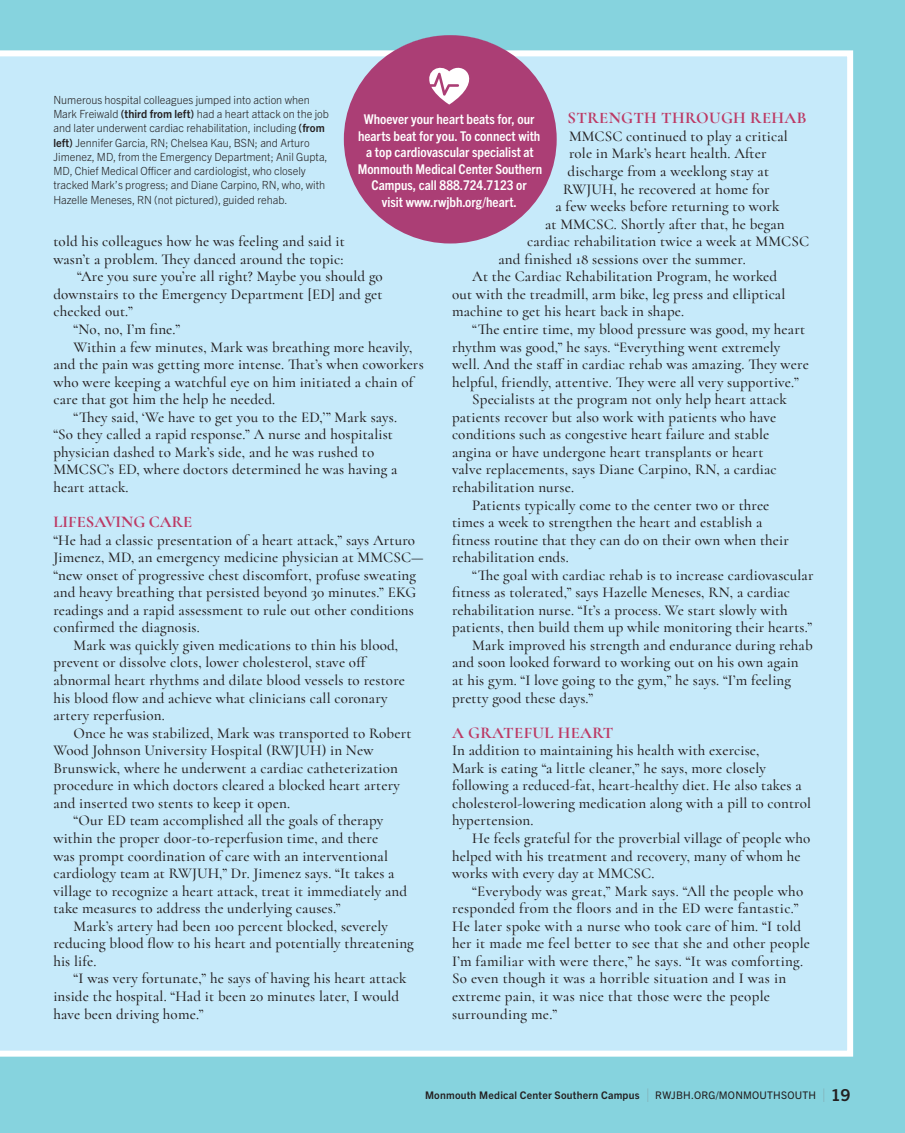
<style>
.page{position:relative;width:905px;height:1133px;background:#86d3de}
.page>*{position:absolute;margin:0;border:0;box-sizing:border-box;transform-origin:0 0}
.t1{font:700 16.5px "Cormorant";letter-spacing:.02em;color:#bc3964}
.t2{font:700 16.5px "Cormorant";color:#bc3964}
.t3{font:500 15px/17.5px "Cormorant";letter-spacing:.01em;color:#231f20}
.t4{font:700 condensed 13.5px/16.5px "Trade Gothic Next LT Pro";color:#fff;text-align:center;scale:1.05 1}
.t5{font:300 11.25px/14.2px "Trade Gothic Next LT Pro";color:#231f20}
.t6{font:700 10.5px "Trade Gothic Next LT Pro";letter-spacing:.02em;color:#231f20}
.s1{font-weight:700}
.s2{font-weight:300;font-size:17.1px;color:#808285}
.s3{font-weight:400}
.s4{font-size:16.5px}
</style>
<div class="page">
<div style="left:0;top:50px;width:853px;height:1006px;background:#c6eafa"></div>
<div style="left:344px;top:35px;width:213px;height:208px;background:#ab3e75;border-radius:50%"></div>
<svg style="left:395px;top:35px;width:111px;height:16px"></svg>
<svg style="left:429px;top:67px;width:41px;height:38px"></svg>
<p class="t5" style="left:53px;top:92px;width:277px">Numerous hospital colleagues jumped into action when Mark Freiwald <span class="s1">(third from left)</span> had a heart attack on the job and later underwent cardiac rehabilitation, including <span class="s1">(from left)</span> Jennifer Garcia, RN; Chelsea Kau, BSN; and Arturo Jimenez, MD, from the Emergency Department; Anil Gupta, MD, Chief Medical Officer and cardiologist, who closely tracked Mark’s progress; and Diane Carpino, RN, who, with Hazelle Meneses, RN (not pictured), guided rehab.</p>
<p class="t1" style="left:567px;top:108px;width:240px">STRENGTH THROUGH REHAB</p>
<p class="t3" style="left:569px;top:127px;width:220px">MMCSC continued to play a critical</p>
<p class="t3" style="left:569px;top:145px;width:199px">role in Mark’s heart health. After</p>
<p class="t3" style="left:567px;top:162px;width:203px">discharge from a weeklong stay at</p>
<p class="t3" style="left:563px;top:180px;width:208px">RWJUH, he recovered at home for</p>
<p class="t3" style="left:555px;top:197px;width:225px">a few weeks before returning to work</p>
<p class="t3" style="left:545px;top:215px;width:241px">at MMCSC. Shortly after that, he began</p>
<p class="t3" style="left:527px;top:233px;width:283px">cardiac rehabilitation twice a week at MMCSC</p>
<p class="t3" style="left:498px;top:250px;width:249px">and finished 18 sessions over the summer.</p>
<p class="t3" style="left:472px;top:268px;width:306px">At the Cardiac Rehabilitation Program, he worked</p>
<p class="t3" style="left:452px;top:285px;width:335px">out with the treadmill, arm bike, leg press and elliptical</p>
<p class="t3" style="left:452px;top:303px;width:234px">machine to get his heart back in shape.</p>
<p class="t3" style="left:472px;top:320px;width:334px">“The entire time, my blood pressure was good, my heart</p>
<p class="t3" style="left:452px;top:338px;width:330px">rhythm was good,” he says. “Everything went extremely</p>
<p class="t3" style="left:452px;top:355px;width:358px">well. And the staff in cardiac rehab was amazing. They were</p>
<p class="t3" style="left:452px;top:373px;width:348px">helpful, friendly, attentive. They were all very supportive.”</p>
<p class="t3" style="left:472px;top:391px;width:316px">Specialists at the program not only help heart attack</p>
<p class="t3" style="left:452px;top:408px;width:326px">patients recover but also work with patients who have</p>
<p class="t3" style="left:452px;top:426px;width:319px">conditions such as congestive heart failure and stable</p>
<p class="t3" style="left:452px;top:443px;width:313px">angina or have undergone heart transplants or heart</p>
<p class="t3" style="left:452px;top:461px;width:326px">valve replacements, says Diane Carpino, RN, a cardiac</p>
<p class="t3" style="left:452px;top:478px;width:124px">rehabilitation nurse.</p>
<p class="t3" style="left:472px;top:496px;width:299px">Patients typically come to the center two or three</p>
<p class="t3" style="left:452px;top:513px;width:312px">times a week to strengthen the heart and establish a</p>
<p class="t3" style="left:452px;top:531px;width:338px">fitness routine that they can do on their own when their</p>
<p class="t3" style="left:452px;top:548px;width:118px">rehabilitation ends.</p>
<p class="t3" style="left:472px;top:566px;width:343px">“The goal with cardiac rehab is to increase cardiovascular</p>
<p class="t3" style="left:452px;top:584px;width:339px">fitness as tolerated,” says Hazelle Meneses, RN, a cardiac</p>
<p class="t3" style="left:452px;top:601px;width:337px">rehabilitation nurse. “It’s a process. We start slowly with</p>
<p class="t3" style="left:452px;top:619px;width:362px">patients, then build them up while monitoring their hearts.”</p>
<p class="t3" style="left:472px;top:636px;width:342px">Mark improved his strength and endurance during rehab</p>
<p class="t3" style="left:452px;top:654px;width:348px">and soon looked forward to working out on his own again</p>
<p class="t3" style="left:452px;top:671px;width:340px">at his gym. “I love going to the gym,” he says. “I’m feeling</p>
<p class="t3" style="left:452px;top:689px;width:143px">pretty good these days.”</p>
<p class="t1" style="left:452px;top:722px;width:163px">A GRATEFUL HEART</p>
<p class="t3" style="left:452px;top:742px;width:360px">In addition to maintaining his health with exercise,<br>Mark is eating “a little cleaner,” he says, more closely following a reduced-fat, heart-healthy diet. He also takes a cholesterol-lowering medication along with a pill to control hypertension.</p>
<p class="t3" style="left:452px;top:829px;width:360px;text-indent:20px">He feels grateful for the proverbial village of people who helped with his treatment and recovery, many of whom he works with every day at MMCSC.</p>
<p class="t3" style="left:452px;top:882px;width:360px;text-indent:20px">“Everybody was great,” Mark says. “All the people who responded from the floors and in the ED were fantastic.” He later spoke with a nurse who took care of him. “I told her it made me feel better to see that she and other people I’m familiar with were there,” he says. “It was comforting.<br>So even though it was a horrible situation and I was in extreme pain, it was nice that those were the people surrounding me.”</p>
<p class="t4" style="left:358px;top:110px;width:177px">Whoever your heart beats for, our hearts beat for you. To connect with a top cardiovascular specialist at<br>Monmouth Medical Center Southern<br>Campus, call 888.724.7123 or<br>visit www.rwjbh.org/heart.</p>
<p class="t3" style="left:53px;top:233px;width:293px">told his colleagues how he was feeling and said it</p>
<p class="t3" style="left:53px;top:250px;width:291px">wasn’t a problem. They danced around the topic:</p>
<p class="t3" style="left:77px;top:268px;width:307px">“Are you sure you’re all right? Maybe you should go</p>
<p class="t3" style="left:53px;top:285px;width:331px">downstairs to the Emergency Department [ED] and get</p>
<p class="t3" style="left:53px;top:303px;width:81px">checked out.”</p>
<p class="t3" style="left:74px;top:320px;width:108px">“No, no, I’m fine.”</p>
<p class="t3" style="left:74px;top:338px;width:340px">Within a few minutes, Mark was breathing more heavily,</p>
<p class="t3" style="left:53px;top:355px;width:372px">and the pain was getting more intense. That’s when coworkers</p>
<p class="t3" style="left:53px;top:373px;width:361px">who were keeping a watchful eye on him initiated a chain of</p>
<p class="t3" style="left:53px;top:391px;width:223px">care that got him the help he needed.</p>
<p class="t3" style="left:74px;top:408px;width:325px">“They said, ‘We have to get you to the ED,’” Mark says.</p>
<p class="t3" style="left:53px;top:426px;width:341px">“So they called a rapid response.” A nurse and hospitalist</p>
<p class="t3" style="left:53px;top:443px;width:322px">physician dashed to Mark’s side, and he was rushed to</p>
<p class="t3" style="left:53px;top:461px;width:346px">MMCSC’s ED, where doctors determined he was having a</p>
<p class="t3" style="left:53px;top:478px;width:77px">heart attack.</p>
<p class="t2" style="left:53px;top:512px;width:140px">LIFESAVING CARE</p>
<p class="t3" style="left:53px;top:531px;width:363px">“He had a classic presentation of a heart attack,” says Arturo</p>
<p class="t3" style="left:53px;top:548px;width:372px">Jimenez, MD, an emergency medicine physician at MMCSC—</p>
<p class="t3" style="left:53px;top:566px;width:364px">“new onset of progressive chest discomfort, profuse sweating</p>
<p class="t3" style="left:53px;top:584px;width:364px">and heavy breathing that persisted beyond 30 minutes.” EKG</p>
<p class="t3" style="left:53px;top:601px;width:362px">readings and a rapid assessment to rule out other conditions</p>
<p class="t3" style="left:53px;top:619px;width:148px">confirmed the diagnosis.</p>
<p class="t3" style="left:74px;top:636px;width:326px">Mark was quickly given medications to thin his blood,</p>
<p class="t3" style="left:53px;top:654px;width:315px">prevent or dissolve clots, lower cholesterol, stave off</p>
<p class="t3" style="left:53px;top:671px;width:353px">abnormal heart rhythms and dilate blood vessels to restore</p>
<p class="t3" style="left:53px;top:689px;width:336px">his blood flow and achieve what clinicians call coronary</p>
<p class="t3" style="left:53px;top:706px;width:113px">artery reperfusion.</p>
<p class="t3" style="left:74px;top:724px;width:339px">Once he was stabilized, Mark was transported to Robert</p>
<p class="t3" style="left:53px;top:742px;width:322px">Wood Johnson University Hospital (RWJUH) in New</p>
<p class="t3" style="left:53px;top:759px;width:346px">Brunswick, where he underwent a cardiac catheterization</p>
<p class="t3" style="left:53px;top:777px;width:348px">procedure in which doctors cleared a blocked heart artery</p>
<p class="t3" style="left:53px;top:794px;width:238px">and inserted two stents to keep it open.</p>
<p class="t3" style="left:74px;top:812px;width:311px">“Our ED team accomplished all the goals of therapy</p>
<p class="t3" style="left:53px;top:829px;width:326px">within the proper door-to-reperfusion time, and there</p>
<p class="t3" style="left:53px;top:847px;width:336px">was prompt coordination of care with an interventional</p>
<p class="t3" style="left:53px;top:864px;width:343px">cardiology team at RWJUH,” Dr. Jimenez says. “It takes a</p>
<p class="t3" style="left:53px;top:882px;width:355px">village to recognize a heart attack, treat it immediately and</p>
<p class="t3" style="left:53px;top:899px;width:289px">take measures to address the underlying causes.”</p>
<p class="t3" style="left:74px;top:917px;width:316px">Mark’s artery had been 100 percent blocked, severely</p>
<p class="t3" style="left:53px;top:935px;width:362px">reducing blood flow to his heart and potentially threatening</p>
<p class="t3" style="left:53px;top:952px;width:45px">his life.</p>
<p class="t3" style="left:74px;top:970px;width:334px">“I was very fortunate,” he says of having his heart attack</p>
<p class="t3" style="left:53px;top:987px;width:347px">inside the hospital. “Had it been 20 minutes later, I would</p>
<p class="t3" style="left:53px;top:1005px;width:152px">have been driving home.”</p>
<p class="t6" style="left:425px;top:1088px;width:426px">Monmouth Medical Center Southern Campus <span class="s2">|</span> <span class="s3">RWJBH.ORG/MONMOUTHSOUTH</span> <span class="s2">|</span> <span class="s4">19</span></p>
</div>
